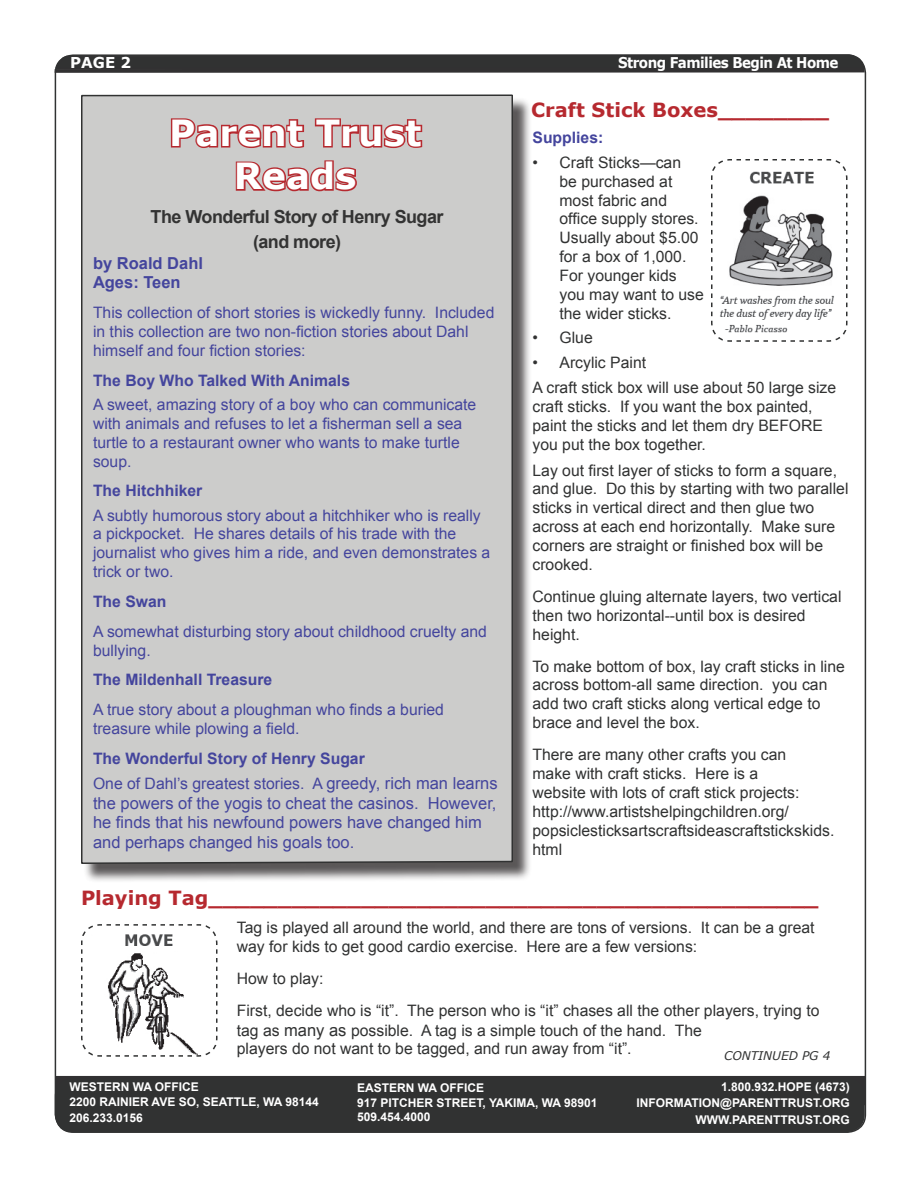
<style>
.page{position:relative;width:918px;height:1188px;background:#fff}
.page>*{position:absolute;margin:0;border:0;box-sizing:border-box;transform-origin:0 0}
.t1{font:700 36px "Verdana";color:#fff}
.News_Header_Rd{font:700 19.5px "Verdana";color:#b6292f}
.News_Text{font:700 18px "Arial";letter-spacing:-.03em;color:#333}
.News_Text-2{font:16.5px/19.8px "Arial";color:#44459d}
.News_Text-3{font:700 16.5px "Arial";color:#44459d}
.News_Text-4{font:15.75px/18.9px "Arial";color:#313232}
.News_Text-5{font:15.75px/18.9px "Arial";color:#44459d}
.News_Text-6{font:700 15.75px "Arial";color:#44459d}
.News_Header_Gry_Caps{font:700 15px "Verdana";color:#fff}
.t2{font:700 14.85px "Verdana";letter-spacing:-.04em;color:#fff;scale:.91 1}
.News_Header_Gry_Caps-2{font:700 12px "Arial";color:#fff}
.News_Header_Gry_Caps-3{font:italic 12px "Verdana";color:#313232}
.s1{font-size:16.5px}
</style>
<div class="page">
<svg style="left:58px;top:70px;width:805px;height:3px;background:#4a494a"></svg>
<svg style="left:55px;top:54px;width:811px;height:16px;background:#373838"></svg>
<div style="left:55px;top:1076px;width:810px;height:29px;background:#323132"></div>
<div style="left:55px;top:1078px;width:810px;height:54px;background:#313232;border-radius:18px"></div>
<svg style="left:81px;top:924px;width:137px;height:133px"></svg>
<div style="left:83px;top:97px;width:448px;height:785px;background:#231f20;opacity:.75"></div>
<div style="left:81px;top:94px;width:433px;height:771px;background:#cccccb"></div>
<svg style="left:169px;top:116px;width:137px;height:34px;background:#c38a8c"></svg>
<svg style="left:313px;top:117px;width:111px;height:33px;background:#c38b8d"></svg>
<svg style="left:234px;top:159px;width:125px;height:34px;background:#c28486"></svg>
<svg style="left:711px;top:159px;width:137px;height:183px"></svg>
<img style="left:716px;top:169px;width:125px;height:167px">
<p class="News_Header_Gry_Caps" style="left:70px;top:53px;width:62px">page 2</p>
<p class="t1" style="left:169px;top:110px;width:254px">Parent Trust</p>
<p class="t1" style="left:234px;top:153px;width:124px">Reads</p>
<p class="News_Text" style="left:151px;top:205px;width:294px">The Wonderful Story of Henry Sugar</p>
<p class="News_Text" style="left:253px;top:230px;width:90px">(and more)</p>
<p class="News_Text-3" style="left:93px;top:252px;width:112px">by Roald Dahl</p>
<p class="News_Text-3" style="left:93px;top:272px;width:89px">Ages: Teen</p>
<p class="News_Text-5" style="left:93px;top:303px;width:403px">This collection of short stories is wickedly funny. Included in this collection are two non-fiction stories about Dahl himself and four fiction stories:</p>
<p class="News_Text-6" style="left:93px;top:370px;width:259px">The Boy Who Talked With Animals</p>
<p class="News_Text-5" style="left:93px;top:395px;width:385px">A sweet, amazing story of a boy who can communicate with animals and refuses to let a fisherman sell a sea turtle to a restaurant owner who wants to make turtle soup.</p>
<p class="News_Text-6" style="left:93px;top:480px;width:111px">The Hitchhiker</p>
<p class="News_Text-5" style="left:93px;top:506px;width:399px">A subtly humorous story about a hitchhiker who is really a pickpocket. He shares details of his trade with the journalist who gives him a ride, and even demonstrates a trick or two.</p>
<p class="News_Text-6" style="left:93px;top:591px;width:75px">The Swan</p>
<p class="News_Text-5" style="left:93px;top:622px;width:395px">A somewhat disturbing story about childhood cruelty and bullying.</p>
<p class="News_Text-6" style="left:93px;top:669px;width:181px">The Mildenhall Treasure</p>
<p class="News_Text-5" style="left:93px;top:700px;width:353px">A true story about a ploughman who finds a buried treasure while plowing a field.</p>
<p class="News_Text-6" style="left:93px;top:748px;width:273px">The Wonderful Story of Henry Sugar</p>
<p class="News_Text-5" style="left:93px;top:774px;width:406px">One of Dahl’s greatest stories. A <span class="s1">greedy, rich man learns</span></p>
<p class="News_Text-2" style="left:93px;top:793px;width:405px">the powers of the yogis to cheat the casinos. However, he finds that his newfound powers have changed him and perhaps changed his goals too.</p>
<p class="t2" style="left:618px;top:53px;width:244px">Strong Families Begin At Home</p>
<p class="News_Header_Rd" style="left:531px;top:97px;width:299px">Craft Stick Boxes________</p>
<p class="News_Text-6" style="left:532px;top:128px;width:72px">Supplies:</p>
<p class="News_Text-4" style="left:560px;top:153px;width:146px;text-indent:-27px">• Craft Sticks—can<br>be purchased at most fabric and office supply stores.<br>Usually about $5.00 for a box of 1,000.<br>For younger kids you may want to use the wider sticks.</p>
<p class="News_Text-4" style="left:532px;top:328px;width:62px">• Glue</p>
<p class="News_Text-4" style="left:532px;top:353px;width:115px">• Arcylic Paint</p>
<p class="News_Text-4" style="left:532px;top:378px;width:305px">A craft stick box will use about 50 large size craft sticks. If you want the box painted, paint the sticks and let them dry BEFORE you put the box together.</p>
<p class="News_Text-4" style="left:532px;top:461px;width:318px">Lay out first layer of sticks to form a square, and glue. Do this by starting with two parallel sticks in vertical direct and then glue two across at each end horizontally. Make sure corners are straight or finished box will be crooked.</p>
<p class="News_Text-4" style="left:532px;top:587px;width:310px">Continue gluing alternate layers, two vertical then two horizontal--until box is desired height.</p>
<p class="News_Text-4" style="left:532px;top:657px;width:314px">To make bottom of box, lay craft sticks in line across bottom-all same direction. you can add two craft sticks along vertical edge to brace and level the box.</p>
<p class="News_Text-4" style="left:532px;top:745px;width:303px">There are many other crafts you can<br>make with craft sticks. Here is a<br>website with lots of craft stick projects: http://www.artistshelpingchildren.org/ popsiclesticksartscraftsideascraftstickskids. html</p>
<p class="News_Header_Rd" style="left:81px;top:885px;width:739px">Playing Tag____________________________________________</p>
<p class="News_Text-4" style="left:237px;top:918px;width:579px">Tag is played all around the world, and there are tons of versions. It can be a great way for kids to get good cardio exercise. Here are a few versions:</p>
<p class="News_Text-4" style="left:237px;top:969px;width:88px">How to play:</p>
<p class="News_Text-4" style="left:237px;top:1001px;width:584px;line-height:19.4px">First, decide who is “it”. The person who is “it” chases all the other players, trying to tag as <span class="s1">many as</span> possible. A tag is a simple touch of the hand. The<br>players do not want to be tagged, and run away from “it”.</p>
<p class="News_Header_Gry_Caps-3" style="left:724px;top:1048px;width:108px">CONTINUED PG 4</p>
<p class="News_Header_Gry_Caps-2" style="left:69px;top:1079px;width:131px">WESTERN WA OFFICE</p>
<p class="News_Header_Gry_Caps-2" style="left:69px;top:1094px;width:251px">2200 RAINIER AVE SO, SEATTLE, WA 98144</p>
<p class="News_Header_Gry_Caps-2" style="left:69px;top:1110px;width:75px">206.233.0156</p>
<p class="News_Header_Gry_Caps-2" style="left:357px;top:1080px;width:18px">Eastern</p>
<p class="News_Header_Gry_Caps-2" style="left:418px;top:1080px;width:31px">Wa office</p>
<p class="News_Header_Gry_Caps-2" style="left:357px;top:1095px;width:40px">917 Pitcher</p>
<p class="News_Header_Gry_Caps-2" style="left:437px;top:1095px;width:17px">Street</p>
<p class="News_Header_Gry_Caps-2" style="left:483px;top:1095px;width:116px">, Yakima, WA 98901</p>
<p class="News_Header_Gry_Caps-2" style="left:357px;top:1109px;width:75px">509.454.4000</p>
<p class="News_Header_Gry_Caps-2" style="left:721px;top:1079px;width:130px">1.800.932.HOPE (4673)</p>
<p class="News_Header_Gry_Caps-2" style="left:637px;top:1095px;width:215px">INFORMATION@PARENTTRUST.ORG</p>
<p class="News_Header_Gry_Caps-2" style="left:695px;top:1112px;width:156px">WWW.PARENTTRUST.ORG</p>
</div>
